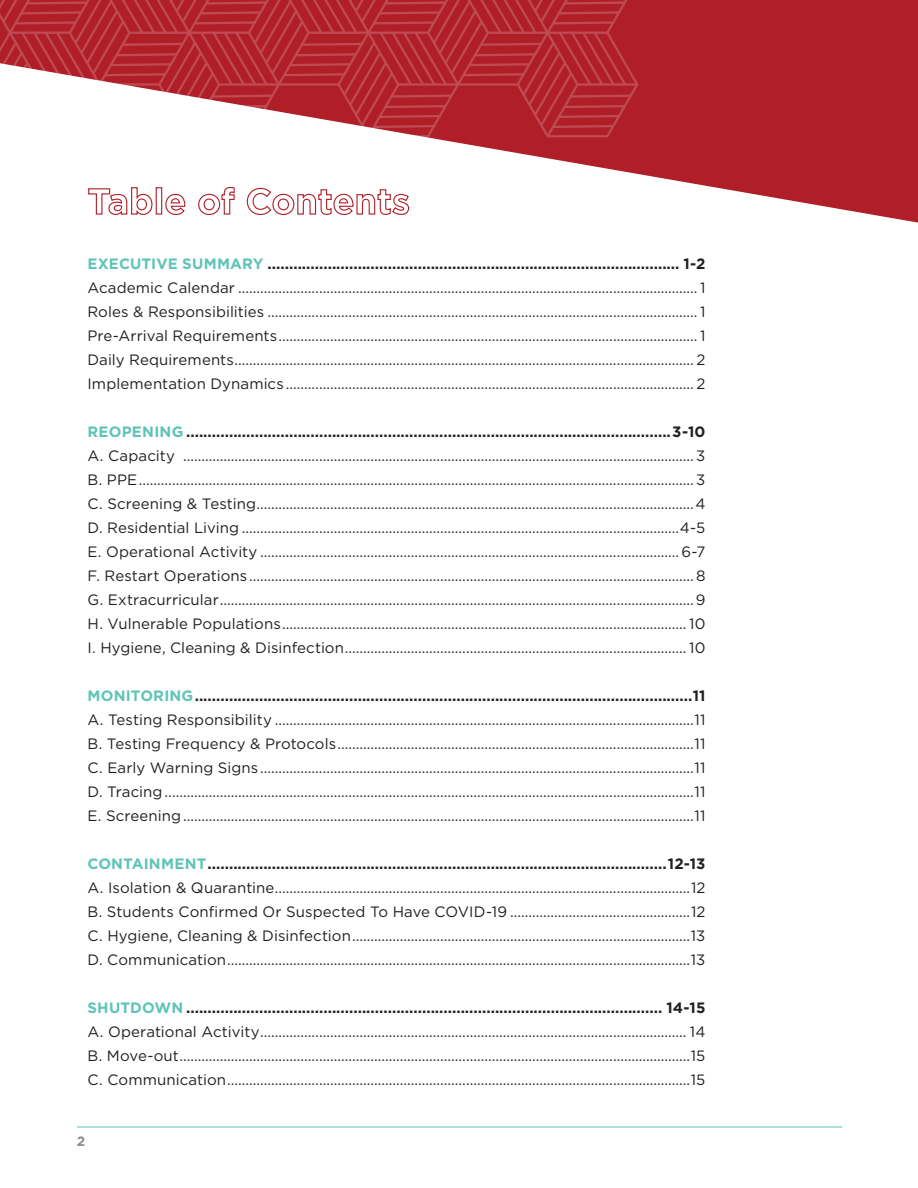
<style>
.page{position:relative;width:918px;height:1188px;background:#fff}
.page>*{position:absolute;margin:0;border:0;box-sizing:border-box;transform-origin:0 0}
.t1{font:15px/24px "Gotham";letter-spacing:.005em;color:#231f20}
.t2{font:700 15px "Gotham";letter-spacing:.01em;color:#231f20}
.t3{font:700 13.5px "Gotham";color:#8a8c8f}
.s1{color:#5fc4b7}
.s2{font-weight:700;color:#5fc4b7}
.s3{font-weight:700}
</style>
<div class="page">
<svg style="left:155px;top:0;width:763px;height:223px;fill:#b01e27"></svg>
<svg style="left:0;top:0;width:639px;height:137px;fill:#b01e27"></svg>
<hr style="left:77px;top:1127px;width:765px;height:1px;background:#5fc4b7">
<svg style="left:88px;top:187px;width:65px;height:28px"></svg>
<div style="left:156px;top:187px;width:6px;height:28px;border:1px solid #b01e27"></div>
<svg style="left:165px;top:193px;width:21px;height:23px"></svg>
<svg style="left:198px;top:186px;width:37px;height:30px"></svg>
<svg style="left:246px;top:187px;width:164px;height:29px"></svg>
<p class="t2" style="left:87px;top:253px;width:619px"><span class="s1">EXECUTIVE SUMMARY</span> ................................................................................................ 1-2</p>
<p class="t1" style="left:87px;top:275px;width:620px">Academic Calendar ............................................................................................................................. 1<br>Roles &amp; Responsibilities ..................................................................................................................... 1</p>
<p class="t1" style="left:87px;top:323px;width:620px">Pre-Arrival Requirements.................................................................................................................. 1<br>Daily Requirements............................................................................................................................. 2</p>
<p class="t1" style="left:87px;top:371px;width:619px">Implementation Dynamics ............................................................................................................... 2</p>
<p class="t2" style="left:87px;top:421px;width:620px"><span class="s1">REOPENING</span> .................................................................................................................3-10</p>
<p class="t1" style="left:87px;top:443px;width:620px">A. Capacity ........................................................................................................................................... 3</p>
<p class="t1" style="left:87px;top:467px;width:620px">B. PPE....................................................................................................................................................... 3</p>
<p class="t1" style="left:87px;top:491px;width:620px">C. Screening &amp; Testing.......................................................................................................................4<br>D. Residential Living .......................................................................................................................4-5</p>
<p class="t1" style="left:87px;top:539px;width:620px">E. Operational Activity ..................................................................................................................6-7</p>
<p class="t1" style="left:87px;top:563px;width:620px">F. Restart Operations .........................................................................................................................8</p>
<p class="t1" style="left:87px;top:587px;width:620px">G. Extracurricular.................................................................................................................................9</p>
<p class="t1" style="left:87px;top:611px;width:619px">H. Vulnerable Populations.............................................................................................................. 10</p>
<p class="t1" style="left:87px;top:635px;width:620px">I. Hygiene, Cleaning &amp; Disinfection............................................................................................. 10</p>
<p class="t2" style="left:87px;top:685px;width:620px"><span class="s1">MONITORING</span>....................................................................................................................11</p>
<p class="t1" style="left:87px;top:707px;width:620px">A. Testing Responsibility ..................................................................................................................11</p>
<p class="t1" style="left:87px;top:731px;width:620px">B. Testing Frequency &amp; Protocols.................................................................................................11</p>
<p class="t1" style="left:87px;top:755px;width:620px">C. Early Warning Signs......................................................................................................................11</p>
<p class="t1" style="left:87px;top:779px;width:620px">D. Tracing................................................................................................................................................11</p>
<p class="t1" style="left:87px;top:803px;width:620px">E. Screening...........................................................................................................................................11</p>
<p class="t1" style="left:87px;top:851px;width:620px"><span class="s2">CONTAINMENT</span><span class="s3">...........................................................................................................12-13<br></span>A. Isolation &amp; Quarantine.................................................................................................................12</p>
<p class="t1" style="left:87px;top:899px;width:620px">B. Students Confirmed Or Suspected To Have COVID-19 .................................................12</p>
<p class="t1" style="left:87px;top:923px;width:620px">C. Hygiene, Cleaning &amp; Disinfection............................................................................................13</p>
<p class="t1" style="left:87px;top:947px;width:620px">D. Communication..............................................................................................................................13</p>
<p class="t2" style="left:87px;top:997px;width:620px"><span class="s1">SHUTDOWN</span> ............................................................................................................... 14-15</p>
<p class="t1" style="left:87px;top:1019px;width:619px">A. Operational Activity.................................................................................................................... 14</p>
<p class="t1" style="left:87px;top:1043px;width:620px">B. Move-out...........................................................................................................................................15</p>
<p class="t1" style="left:87px;top:1067px;width:620px">C. Communication..............................................................................................................................15</p>
<p class="t3" style="left:77px;top:1132px;width:10px">2</p>
</div>
